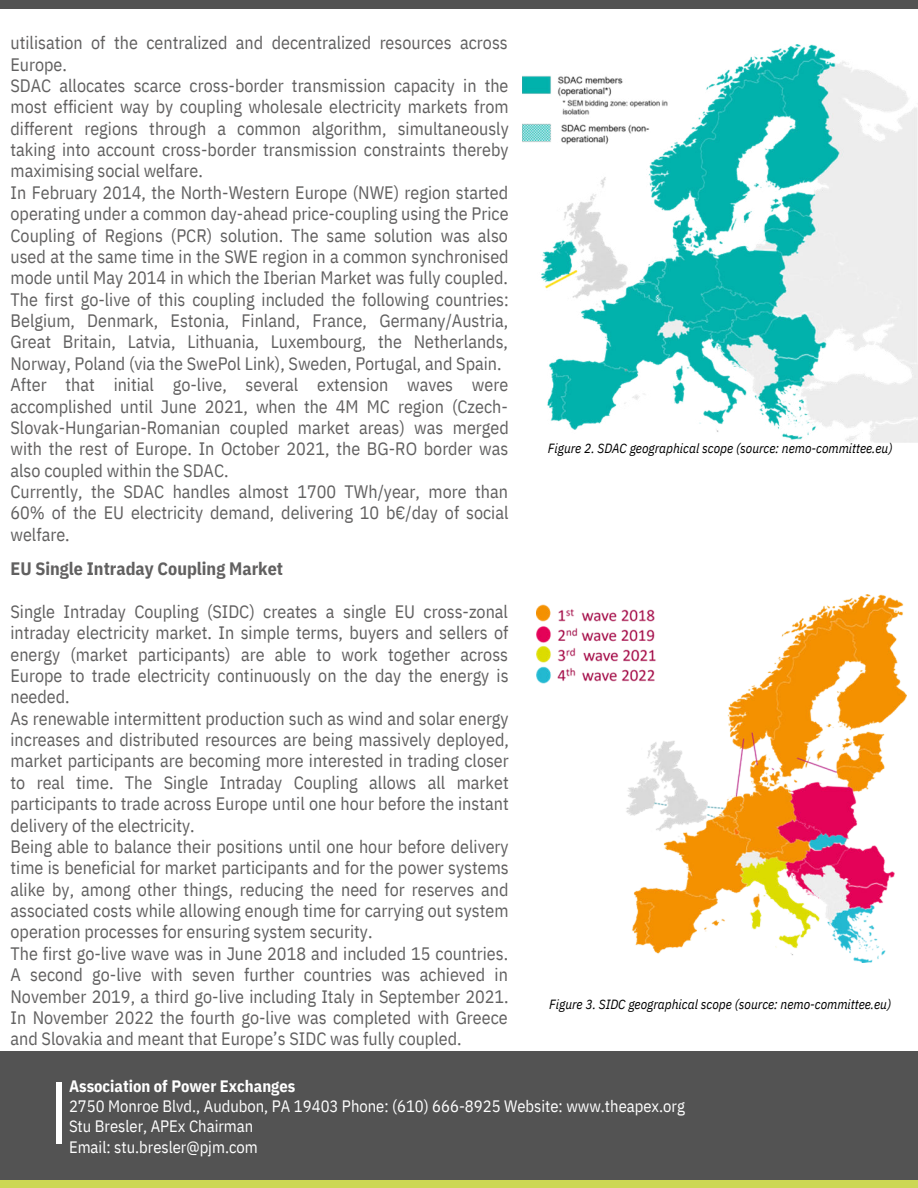
<style>
.page{position:relative;width:918px;height:1188px;background:#fff}
.page>*{position:absolute;margin:0;border:0;box-sizing:border-box;transform-origin:0 0}
.t1{font:18px/21.3px "IBM Plex Sans Cond";color:#616060}
.t2{font:700 18px "IBM Plex Sans Cond";color:#616060}
.t3{font:16.5px/20.2px "IBM Plex Sans Cond";color:#fff}
.t4{font:700 16.5px "IBM Plex Sans Cond";color:#fff}
.t5{font:italic 13.35px "IBM Plex Sans Cond";color:#000}
</style>
<div class="page">
<div style="left:0;top:0;width:918px;height:9px;background:#535353"></div>
<div style="left:0;top:1179px;width:918px;height:9px;background:#ccd754"></div>
<div style="left:1px;top:1051px;width:917px;height:128px;background:#535353"></div>
<hr style="left:57px;top:1082px;width:4px;height:62px;background:#fff">
<img style="left:522px;top:44px;width:396px;height:399px">
<img style="left:536px;top:594px;width:371px;height:369px">
<p class="t1" style="left:11px;top:31px;width:500px">utilisation of the centralized and decentralized resources across Europe.<br>SDAC allocates scarce cross-border transmission capacity in the most efficient way by coupling wholesale electricity markets from different regions through a common algorithm, simultaneously taking into account cross-border transmission constraints thereby maximising social welfare.<br>In February 2014, the North-Western Europe (NWE) region started operating under a common day-ahead price-coupling using the Price Coupling of Regions (PCR) solution. The same solution was also used at the same time in the SWE region in a common synchronised mode until May 2014 in which the Iberian Market was fully coupled.<br>The first go-live of this coupling included the following countries:<br>Belgium, Denmark, Estonia, Finland, France, Germany/Austria, Great Britain, Latvia, Lithuania, Luxembourg, the Netherlands, Norway, Poland (via the SwePol Link), Sweden, Portugal, and Spain.<br>After that initial go-live, several extension waves were accomplished until June 2021, when the 4M MC region (Czech-Slovak-Hungarian-Romanian coupled market areas) was merged with the rest of Europe. In October 2021, the BG-RO border was also coupled within the SDAC.<br>Currently, the SDAC handles almost 1700 TWh/year, more than 60% of the EU electricity demand, delivering 10 b€/day of social welfare.</p>
<p class="t2" style="left:11px;top:554px;width:274px">EU Single Intraday Coupling Market</p>
<p class="t1" style="left:11px;top:599px;width:500px">Single Intraday Coupling (SIDC) creates a single EU cross-zonal intraday electricity market. In simple terms, buyers and sellers of energy (market participants) are able to work together across Europe to trade electricity continuously on the day the energy is needed.<br>As renewable intermittent production such as wind and solar energy increases and distributed resources are being massively deployed, market participants are becoming more interested in trading closer to real time. The Single Intraday Coupling allows all market participants to trade across Europe until one hour before the instant delivery of the electricity.<br>Being able to balance their positions until one hour before delivery time is beneficial for market participants and for the power systems alike by, among other things, reducing the need for reserves and associated costs while allowing enough time for carrying out system operation processes for ensuring system security.<br>The first go-live wave was in June 2018 and included 15 countries.<br>A second go-live with seven further countries was achieved in November 2019, a third go-live including Italy in September 2021.<br>In November 2022 the fourth go-live was completed with Greece and Slovakia and meant that Europe’s SIDC was fully coupled.</p>
<p class="t5" style="left:548px;top:438px;width:346px">Figure 2. SDAC geographical scope (source: nemo-committee.eu)</p>
<p class="t5" style="left:549px;top:994px;width:343px">Figure 3. SIDC geographical scope (source: nemo-committee.eu)</p>
<p class="t4" style="left:69px;top:1073px;width:228px">Association of Power Exchanges</p>
<p class="t3" style="left:69px;top:1095px;width:617px">2750 Monroe Blvd., Audubon, PA 19403 Phone: (610) 666-8925 Website: www.theapex.org<br>Stu Bresler, APEx Chairman<br>Email: stu.bresler@pjm.com</p>
</div>
